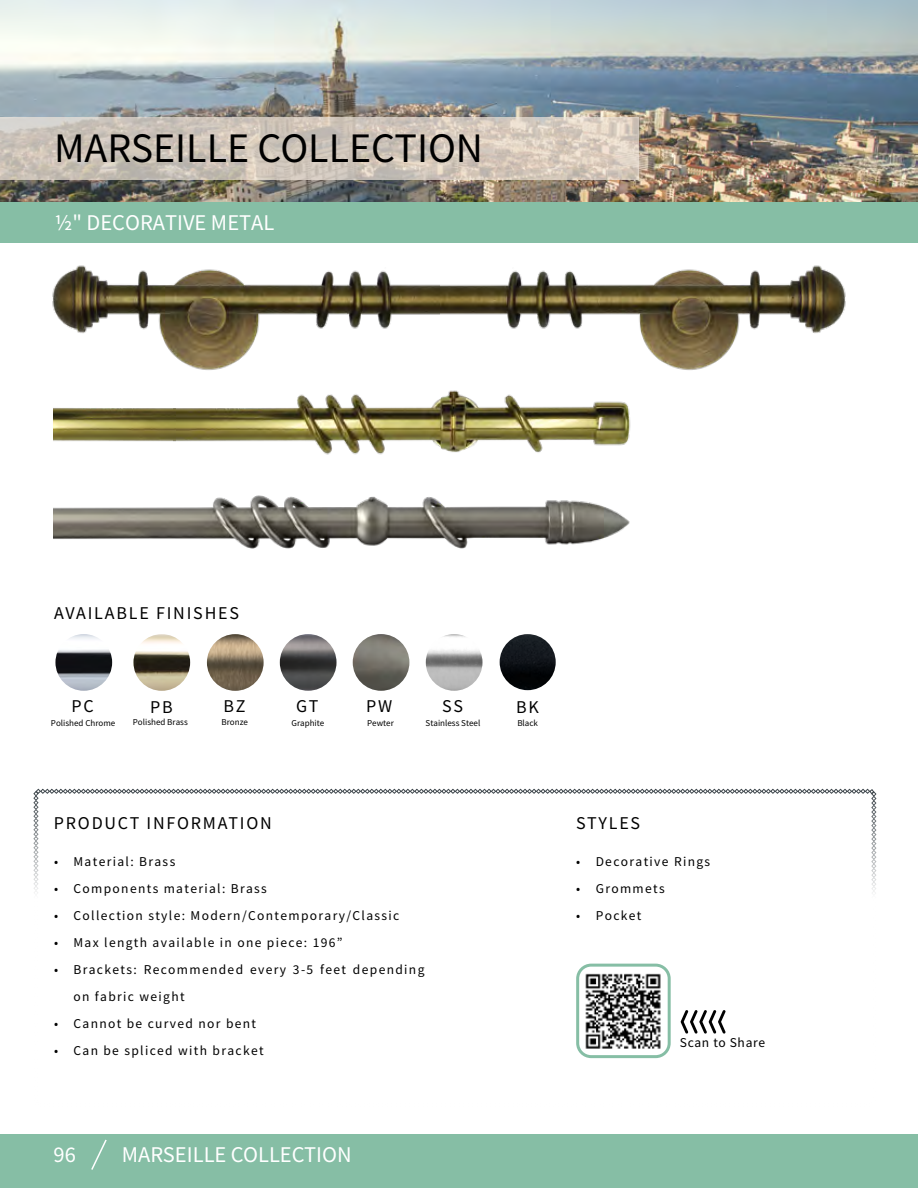
<style>
.page{position:relative;width:918px;height:1188px;background:#fff}
.page>*{position:absolute;margin:0;border:0;box-sizing:border-box;transform-origin:0 0}
.t1{font:42px "Source Sans Pro";color:#000}
.t2{font:22.5px "Source Sans Pro";color:#fff}
.t3{font:18px "Source Sans Pro";letter-spacing:.1em;color:#000}
.t4{font:13.5px/27px "Source Sans Pro";letter-spacing:.1em;color:#000}
.t5{font:13.5px "Source Sans Pro";letter-spacing:.05em;color:#000}
.t6{font:9px "Source Sans Pro";color:#000}
</style>
<div class="page">
<img style="left:0;top:0;width:918px;height:202px">
<div style="left:0;top:202px;width:918px;height:41px;background:#86bea5"></div>
<div style="left:0;top:1134px;width:918px;height:54px;background:#86bea5"></div>
<svg style="left:0;top:117px;width:639px;height:62px;background:#d0c5ba"></svg>
<svg style="left:91px;top:1139px;width:16px;height:31px"></svg>
<img style="left:53px;top:495px;width:577px;height:54px">
<img style="left:55px;top:634px;width:57px;height:57px;border-radius:28px">
<img style="left:440px;top:265px;width:406px;height:105px">
<img style="left:52px;top:265px;width:388px;height:105px">
<img style="left:176px;top:390px;width:455px;height:65px">
<img style="left:54px;top:408px;width:122px;height:34px">
<img style="left:353px;top:634px;width:56px;height:57px;border-radius:28px">
<img style="left:426px;top:634px;width:57px;height:57px;border-radius:28px">
<img style="left:133px;top:634px;width:57px;height:57px;border-radius:28px">
<img style="left:207px;top:634px;width:57px;height:57px;border-radius:28px">
<img style="left:280px;top:634px;width:57px;height:57px;border-radius:28px">
<svg style="left:33px;top:789px;width:843px;height:270px"></svg>
<img style="left:500px;top:634px;width:56px;height:56px;border-radius:28px">
<h1 class="t1" style="left:54px;top:121px;width:431px">MARSEILLE COLLECTION</h1>
<h2 class="t2" style="left:54px;top:209px;width:222px">1/2" DECORATIVE METAL</h2>
<h3 class="t3" style="left:54px;top:602px;width:187px">AVAILABLE FINISHES</h3>
<h3 class="t3" style="left:296px;top:695px;width:24px">GT</h3>
<p class="t6" style="left:292px;top:717px;width:34px">Graphite</p>
<h3 class="t3" style="left:72px;top:695px;width:24px">PC</h3>
<h3 class="t3" style="left:366px;top:695px;width:28px">PW</h3>
<p class="t6" style="left:367px;top:717px;width:28px">Pewter</p>
<h3 class="t3" style="left:223px;top:695px;width:24px">BZ</h3>
<p class="t6" style="left:222px;top:717px;width:28px">Bronze</p>
<h3 class="t3" style="left:150px;top:696px;width:24px">PB</h3>
<p class="t6" style="left:133px;top:717px;width:56px">Polished Brass</p>
<p class="t6" style="left:51px;top:717px;width:66px">Polished Chrome</p>
<h3 class="t3" style="left:442px;top:695px;width:22px">SS</h3>
<p class="t6" style="left:426px;top:717px;width:56px">Stainless Steel</p>
<h3 class="t3" style="left:54px;top:812px;width:219px">PRODUCT INFORMATION</h3>
<p class="t4" style="left:54px;top:848px;width:123px">• Material: Brass</p>
<p class="t4" style="left:54px;top:875px;width:214px">• Components material: Brass</p>
<p class="t4" style="left:54px;top:902px;width:347px">• Collection style: Modern/Contemporary/Classic</p>
<p class="t4" style="left:54px;top:929px;width:290px">• Max length available in one piece: 196”</p>
<p class="t4" style="left:73px;top:956px;width:353px;text-indent:-19px">• Brackets: Recommended every 3-5 feet depending on fabric weight</p>
<p class="t4" style="left:54px;top:1010px;width:204px">• Cannot be curved nor bent</p>
<p class="t4" style="left:54px;top:1037px;width:211px">• Can be spliced with bracket</p>
<h2 class="t2" style="left:54px;top:1140px;width:24px">96</h2>
<h2 class="t2" style="left:122px;top:1140px;width:231px">MARSEILLE COLLECTION</h2>
<h3 class="t3" style="left:516px;top:695px;width:24px">BK</h3>
<p class="t6" style="left:517px;top:717px;width:22px">Black</p>
<h3 class="t3" style="left:576px;top:812px;width:66px">STYLES</h3>
<p class="t4" style="left:576px;top:848px;width:136px">• Decorative Rings</p>
<p class="t4" style="left:576px;top:875px;width:90px">• Grommets</p>
<p class="t4" style="left:576px;top:902px;width:67px">• Pocket</p>
<p class="t5" style="left:680px;top:1034px;width:87px">Scan to Share</p>
</div>
